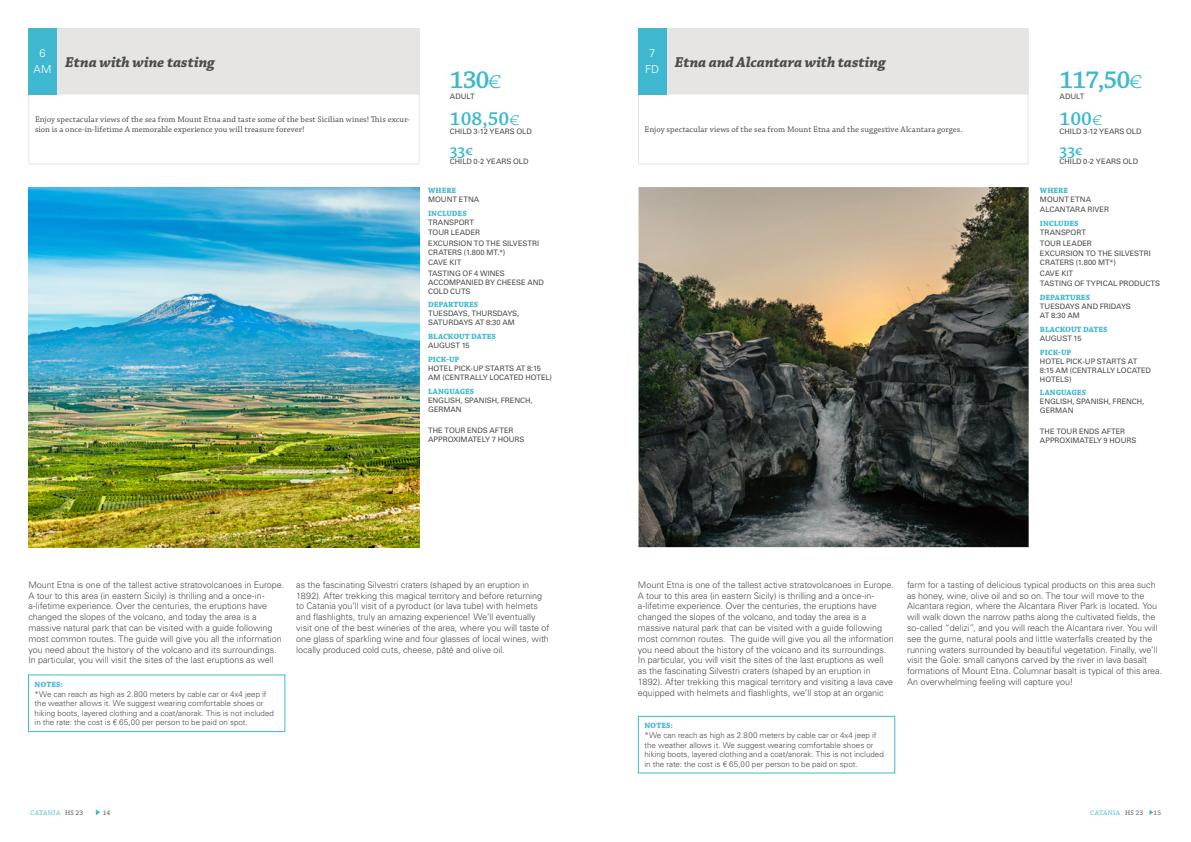
<style>
.page{position:relative;width:1191px;height:842px;background:#fff}
.page>*{position:absolute;margin:0;border:0;box-sizing:border-box;transform-origin:0 0}
.t1{font:600 26px "Chaparral Pro";letter-spacing:-.05em;color:#3fb8cf}
.t2{font:600 20px "Chaparral Pro";color:#3fb8cf}
.t3{font:600 17px "Chaparral Pro";color:#3fb8cf}
.t4{font:15px "Chaparral Pro Bold It Capt";letter-spacing:-.005em;color:#4b4c4d}
.t5{font:300 11px "Univers LT Std";color:#fff}
.t6{font:300 9px/10.8px "Univers LT Std";letter-spacing:-.005em;color:#4b4c4d}
.t7{font:8.5px/10.2px "Chaparral Pro Capt";letter-spacing:.005em;color:#4b4c4d}
.t8{font:300 8px/9.6px "Univers LT Std";color:#4b4c4d}
.where{font:8px "Chaparral Pro Bold Capt";letter-spacing:-.005em;color:#3fb8cf}
.colonna{font:7.5px/9px "Univers LT Std";letter-spacing:-.005em;color:#4b4c4d}
.t9{font:7px "Chaparral Pro Capt";letter-spacing:.025em;color:#3fb8cf}
.t10{font:7px "Chaparral Pro Capt";color:#4b4c4d}
.s1{font-weight:300}
.s2{font-size:14px}
.s3{color:#4b4c4d}
</style>
<div class="page">
<svg style="left:96px;top:809px;width:4px;height:6px"></svg>
<svg style="left:1149px;top:810px;width:4px;height:5px"></svg>
<div style="left:28px;top:94px;width:392px;height:70px;border:1px solid #e6e5e3"></div>
<div style="left:638px;top:94px;width:390px;height:70px;border:1px solid #e6e5e3"></div>
<div style="left:57px;top:28px;width:363px;height:66px;background:#e6e5e3"></div>
<div style="left:666px;top:28px;width:362px;height:66px;background:#e6e5e3"></div>
<img style="left:638px;top:187px;width:390px;height:360px">
<img style="left:28px;top:187px;width:392px;height:360px">
<div style="left:28px;top:28px;width:29px;height:66px;background:#3fb8cf"></div>
<div style="left:638px;top:28px;width:28px;height:66px;background:#3fb8cf"></div>
<div style="left:28px;top:674px;width:257px;height:58px;border:1px solid #3fb8cf"></div>
<div style="left:638px;top:716px;width:257px;height:57px;border:1px solid #3fb8cf"></div>
<p class="t5" style="left:39px;top:47px;width:8px">6</p>
<p class="t5" style="left:34px;top:63px;width:19px">AM</p>
<p class="t5" style="left:649px;top:47px;width:8px">7</p>
<p class="t5" style="left:645px;top:63px;width:15px">FD</p>
<p class="t4" style="left:65px;top:53px;width:151px">Etna with wine tasting</p>
<p class="t4" style="left:675px;top:53px;width:213px">Etna and Alcantara with tasting</p>
<p class="t1" style="left:450px;top:65px;width:53px">130<span class="s1">€</span></p>
<p class="colonna" style="left:450px;top:92px;width:26px">ADULT</p>
<p class="t2" style="left:450px;top:107px;width:71px">108,50<span class="s1">€</span></p>
<p class="colonna" style="left:450px;top:126px;width:83px">CHILD 3-12 YEARS OLD</p>
<p class="t3" style="left:450px;top:140px;width:25px">33<span class="s2">€</span></p>
<p class="colonna" style="left:450px;top:157px;width:80px">CHILD 0-2 YEARS OLD</p>
<p class="t7" style="left:35px;top:114px;width:376px">Enjoy spectacular views of the sea from Mount Etna and taste some of the best Sicilian wines! This excur&shy;sion is a once-in-lifetime A memorable experience you will treasure forever!</p>
<p class="t7" style="left:644px;top:125px;width:319px">Enjoy spectacular views of the sea from Mount Etna and the suggestive Alcantara gorges.</p>
<p class="where" style="left:428px;top:186px;width:30px">WHERE</p>
<p class="colonna" style="left:428px;top:195px;width:53px">MOUNT ETNA</p>
<p class="where" style="left:428px;top:209px;width:40px">INCLUDES</p>
<p class="colonna" style="left:428px;top:218px;width:47px">TRANSPORT</p>
<p class="colonna" style="left:428px;top:228px;width:53px">TOUR LEADER</p>
<p class="colonna" style="left:428px;top:239px;width:112px">EXCURSION TO THE SILVESTRI<br>CRATERS (1.800 MT.*)</p>
<p class="colonna" style="left:428px;top:258px;width:35px">CAVE KIT</p>
<p class="colonna" style="left:428px;top:268px;width:117px">TASTING OF 4 WINES<br>ACCOMPANIED BY CHEESE AND<br>COLD CUTS</p>
<p class="where" style="left:428px;top:300px;width:52px">DEPARTURES</p>
<p class="colonna" style="left:428px;top:309px;width:92px">TUESDAYS, THURSDAYS,<br>SATURDAYS AT 8:30 AM</p>
<p class="where" style="left:428px;top:332px;width:69px">BLACKOUT DATES</p>
<p class="colonna" style="left:428px;top:341px;width:43px">AUGUST 15</p>
<p class="where" style="left:428px;top:355px;width:33px">PICK-UP</p>
<p class="colonna" style="left:428px;top:364px;width:125px">HOTEL PICK-UP STARTS AT 8:15<br>AM (CENTRALLY LOCATED HOTEL)</p>
<p class="where" style="left:428px;top:387px;width:48px">LANGUAGES</p>
<p class="colonna" style="left:428px;top:396px;width:106px">ENGLISH, SPANISH, FRENCH,<br>GERMAN</p>
<p class="colonna" style="left:428px;top:426px;width:98px">THE TOUR ENDS AFTER<br>APPROXIMATELY 7 HOURS</p>
<p class="t1" style="left:1059px;top:65px;width:84px">117,50<span class="s1">€</span></p>
<p class="colonna" style="left:1059px;top:92px;width:26px">ADULT</p>
<p class="t2" style="left:1059px;top:107px;width:44px">100<span class="s1">€</span></p>
<p class="colonna" style="left:1059px;top:126px;width:83px">CHILD 3-12 YEARS OLD</p>
<p class="t3" style="left:1059px;top:140px;width:25px">33<span class="s2">€</span></p>
<p class="colonna" style="left:1059px;top:157px;width:80px">CHILD 0-2 YEARS OLD</p>
<p class="where" style="left:1040px;top:186px;width:30px">WHERE</p>
<p class="colonna" style="left:1040px;top:195px;width:53px">MOUNT ETNA</p>
<p class="colonna" style="left:1040px;top:205px;width:71px">ALCANTARA RIVER</p>
<p class="where" style="left:1040px;top:219px;width:40px">INCLUDES</p>
<p class="colonna" style="left:1040px;top:228px;width:47px">TRANSPORT</p>
<p class="colonna" style="left:1040px;top:239px;width:53px">TOUR LEADER</p>
<p class="colonna" style="left:1040px;top:249px;width:112px">EXCURSION TO THE SILVESTRI<br>CRATERS (1.800 MT*)</p>
<p class="colonna" style="left:1040px;top:268px;width:35px">CAVE KIT</p>
<p class="colonna" style="left:1040px;top:279px;width:122px">TASTING OF TYPICAL PRODUCTS</p>
<p class="where" style="left:1040px;top:292px;width:52px">DEPARTURES</p>
<p class="colonna" style="left:1040px;top:302px;width:92px">TUESDAYS AND FRIDAYS<br>AT 8:30 AM</p>
<p class="where" style="left:1040px;top:324px;width:69px">BLACKOUT DATES</p>
<p class="colonna" style="left:1040px;top:334px;width:43px">AUGUST 15</p>
<p class="where" style="left:1040px;top:347px;width:33px">PICK-UP</p>
<p class="colonna" style="left:1040px;top:356px;width:113px">HOTEL PICK-UP STARTS AT<br>8:15 AM (CENTRALLY LOCATED<br>HOTELS)</p>
<p class="where" style="left:1040px;top:388px;width:48px">LANGUAGES</p>
<p class="colonna" style="left:1040px;top:397px;width:106px">ENGLISH, SPANISH, FRENCH,<br>GERMAN</p>
<p class="colonna" style="left:1040px;top:427px;width:98px">THE TOUR ENDS AFTER<br>APPROXIMATELY 9 HOURS</p>
<p class="t6" style="left:28px;top:579px;width:257px">Mount Etna is one of the tallest active stratovolcanoes in Europe.<br>A tour to this area (in eastern Sicily) is thrilling and a once-in&shy;a-lifetime experience. Over the centuries, the eruptions have changed the slopes of the volcano, and today the area is a massive natural park that can be visited with a guide following most common routes. The guide will give you all the information you need about the history of the volcano and its surroundings.<br>In particular, you will visit the sites of the last eruptions as well</p>
<p class="t6" style="left:296px;top:579px;width:255px">as the fascinating Silvestri craters (shaped by an eruption in 1892). After trekking this magical territory and before returning to Catania you’ll visit of a pyroduct (or lava tube) with helmets and flashlights, truly an amazing experience! We’ll eventually visit one of the best wineries of the area, where you will taste of one glass of sparkling wine and four glasses of local wines, with locally produced cold cuts, cheese, pâté and olive oil.</p>
<p class="t6" style="left:638px;top:579px;width:257px">Mount Etna is one of the tallest active stratovolcanoes in Europe.<br>A tour to this area (in eastern Sicily) is thrilling and a once-in&shy;a-lifetime experience. Over the centuries, the eruptions have changed the slopes of the volcano, and today the area is a massive natural park that can be visited with a guide following most common routes. The guide will give you all the information you need about the history of the volcano and its surroundings.<br>In particular, you will visit the sites of the last eruptions as well as the fascinating Silvestri craters (shaped by an eruption in 1892). After trekking this magical territory and visiting a lava cave equipped with helmets and flashlights, we’ll stop at an organic</p>
<p class="t6" style="left:907px;top:579px;width:257px">farm for a tasting of delicious typical products on this area such as honey, wine, olive oil and so on. The tour will move to the Alcantara region, where the Alcantara River Park is located. You will walk down the narrow paths along the cultivated fields, the so-called “delizi”, and you will reach the Alcantara river. You will see the gurne, natural pools and little waterfalls created by the running waters surrounded by beautiful vegetation. Finally, we’ll visit the Gole: small canyons carved by the river in lava basalt formations of Mount Etna. Columnar basalt is typical of this area.<br>An overwhelming feeling will capture you!</p>
<p class="where" style="left:35px;top:680px;width:30px">NOTES:</p>
<p class="t8" style="left:35px;top:689px;width:241px">*We can reach as high as 2.800 meters by cable car or 4x4 jeep if the weather allows it. We suggest wearing comfortable shoes or hiking boots, layered clothing and a coat/anorak. This is not included in the rate: the cost is € 65,00 per person to be paid on spot.</p>
<p class="where" style="left:644px;top:721px;width:30px">NOTES:</p>
<p class="t8" style="left:644px;top:730px;width:241px">*We can reach as high as 2.800 meters by cable car or 4x4 jeep if the weather allows it. We suggest wearing comfortable shoes or hiking boots, layered clothing and a coat/anorak. This is not included in the rate: the cost is € 65,00 per person to be paid on spot.</p>
<p class="t9" style="left:30px;top:809px;width:55px">CATANIA <span class="s3">HS 23</span></p>
<p class="t10" style="left:103px;top:809px;width:9px">14</p>
<p class="t9" style="left:1090px;top:809px;width:55px">CATANIA <span class="s3">HS 23</span></p>
<p class="t10" style="left:1153px;top:809px;width:9px">15</p>
</div>
